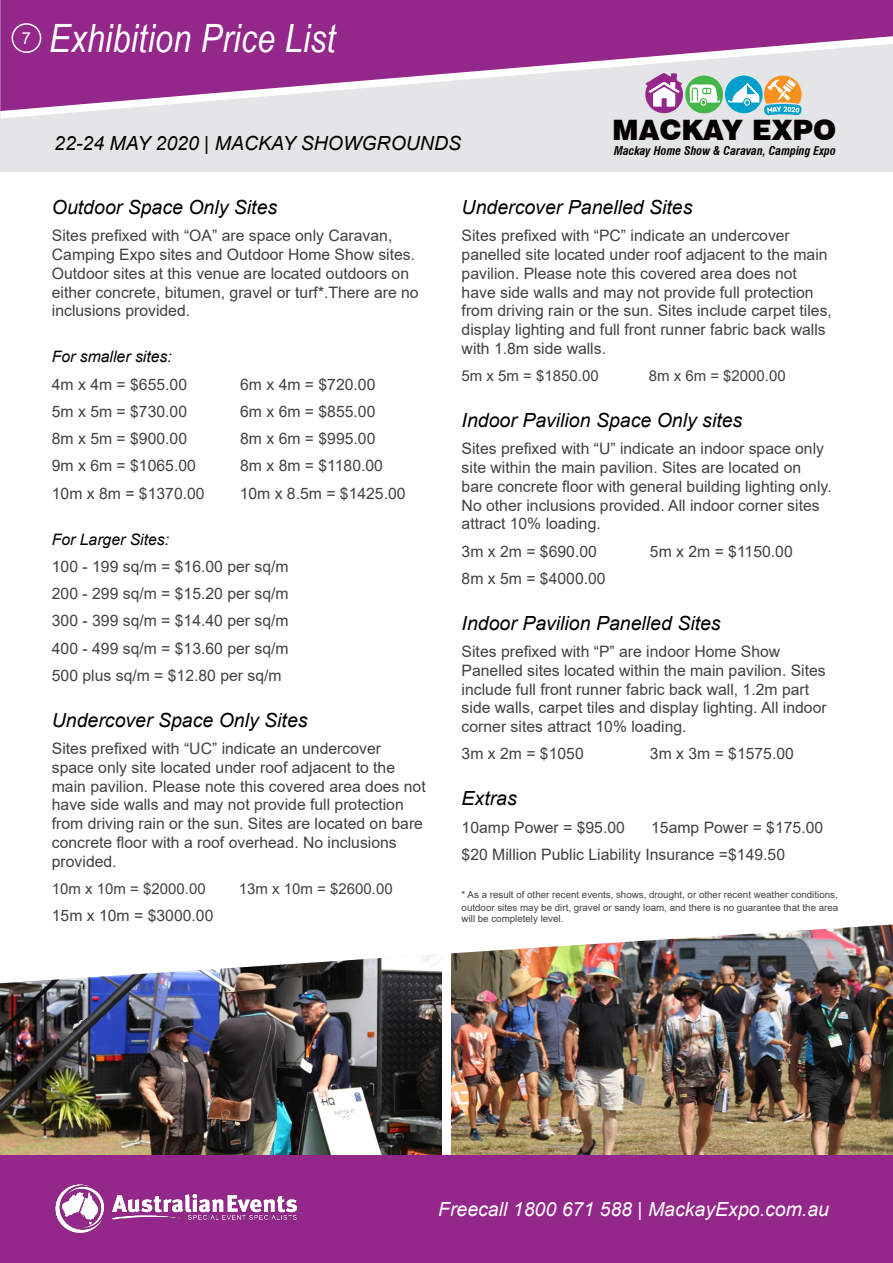
<style>
.page{position:relative;width:893px;height:1263px;background:#fff}
.page>*{position:absolute;margin:0;border:0;box-sizing:border-box;transform-origin:0 0}
.t1{font:italic 39px "Arial Narrow";letter-spacing:.01em;color:#fff}
.t2{font:900 28.2px "Swiss 721 BT";color:#040001}
.t3{font:italic 19.5px "Arial";color:#000}
.t4{font:italic 19.5px "Arial";color:#fff}
.t5{font:16.5px "Arial";color:#fff}
.t6{font:15.75px/18.8px "Arial";color:#414042}
.t7{font:italic 15.75px "Arial";color:#000}
.t8{font:15px "Arial";color:#414042}
.t9{font:italic 700 condensed 11.85px "Swiss 721 BT";color:#040001}
.t10{font:9.75px/13px "Arial";color:#414042}
</style>
<div class="page">
<div style="left:0;top:0;width:893px;height:171px;background:#e4e5e6"></div>
<div style="left:0;top:0;width:893px;height:32px;background:#94278a"></div>
<svg style="left:0;top:32px;width:893px;height:87px"></svg>
<div style="left:645px;top:76px;width:38px;height:37px;background:#942789;border-radius:50%"></div>
<div style="left:685px;top:76px;width:38px;height:37px;background:#43b549;border-radius:50%"></div>
<div style="left:725px;top:76px;width:38px;height:37px;background:#00a0cd;border-radius:50%"></div>
<svg style="left:645px;top:73px;width:37px;height:34px"></svg>
<svg style="left:690px;top:84px;width:30px;height:23px"></svg>
<svg style="left:728px;top:76px;width:74px;height:39px"></svg>
<img style="left:0;top:954px;width:442px;height:201px">
<img style="left:451px;top:924px;width:442px;height:231px">
<div style="left:0;top:1155px;width:893px;height:108px;background:#94278a"></div>
<img style="left:55px;top:1184px;width:243px;height:49px">
<div style="left:12px;top:23px;width:29px;height:30px;border:2px solid #fff;border-radius:50%"></div>
<p class="t5" style="left:22px;top:27px;width:11px">7</p>
<h1 class="t1" style="left:49px;top:11px;width:288px">Exhibition Price List</h1>
<p class="t3" style="left:54px;top:131px;width:408px">22-24 MAY 2020 | MACKAY SHOWGROUNDS</p>
<h2 class="t2" style="left:612px;top:113px;width:226px">MACKAY EXPO</h2>
<p class="t9" style="left:614px;top:143px;width:223px">Mackay Home Show &amp; Caravan, Camping Expo</p>
<p class="t3" style="left:52px;top:195px;width:227px">Outdoor Space Only Sites</p>
<p class="t6" style="left:52px;top:226px;width:368px">Sites prefixed with “OA” are space only Caravan, Camping Expo sites and Outdoor Home Show sites.<br>Outdoor sites at this venue are located outdoors on either concrete, bitumen, gravel or turf*.There are no inclusions provided.</p>
<p class="t7" style="left:52px;top:347px;width:121px">For smaller sites:</p>
<p class="t6" style="left:52px;top:374px;width:137px">4m x 4m = $655.00</p>
<p class="t6" style="left:240px;top:374px;width:137px">6m x 4m = $720.00</p>
<p class="t6" style="left:52px;top:402px;width:137px">5m x 5m = $730.00</p>
<p class="t6" style="left:240px;top:402px;width:137px">6m x 6m = $855.00</p>
<p class="t6" style="left:52px;top:429px;width:137px">8m x 5m = $900.00</p>
<p class="t6" style="left:240px;top:429px;width:137px">8m x 6m = $995.00</p>
<p class="t6" style="left:52px;top:456px;width:146px">9m x 6m = $1065.00</p>
<p class="t6" style="left:240px;top:456px;width:144px">8m x 8m = $1180.00</p>
<p class="t6" style="left:52px;top:483px;width:154px">10m x 8m = $1370.00</p>
<p class="t6" style="left:240px;top:483px;width:167px">10m x 8.5m = $1425.00</p>
<p class="t7" style="left:52px;top:529px;width:119px">For Larger Sites:</p>
<p class="t6" style="left:52px;top:552px;width:238px;line-height:27.3px;text-align:justify">100 - 199 sq/m = $16.00 per sq/m 200 - 299 sq/m = $15.20 per sq/m 300 - 399 sq/m = $14.40 per sq/m 400 - 499 sq/m = $13.60 per sq/m 500 plus sq/m = $12.80 per sq/m</p>
<p class="t3" style="left:52px;top:707px;width:257px">Undercover Space Only Sites</p>
<p class="t6" style="left:52px;top:739px;width:375px">Sites prefixed with “UC” indicate an undercover space only site located under roof adjacent to the main pavilion. Please note this covered area does not have side walls and may not provide full protection from driving rain or the sun. Sites are located on bare concrete floor with a roof overhead. No inclusions provided.</p>
<p class="t8" style="left:52px;top:878px;width:155px">10m x 10m = $2000.00</p>
<p class="t8" style="left:239px;top:878px;width:155px">13m x 10m = $2600.00</p>
<p class="t6" style="left:52px;top:906px;width:163px">15m x 10m = $3000.00</p>
<p class="t3" style="left:462px;top:195px;width:232px">Undercover Panelled Sites</p>
<p class="t6" style="left:462px;top:226px;width:372px">Sites prefixed with “PC” indicate an undercover panelled site located under roof adjacent to the main pavilion. Please note this covered area does not have side walls and may not provide full protection from driving rain or the sun. Sites include carpet tiles, display lighting and full front runner fabric back walls with 1.8m side walls.</p>
<p class="t8" style="left:462px;top:365px;width:139px">5m x 5m = $1850.00</p>
<p class="t8" style="left:649px;top:365px;width:139px">8m x 6m = $2000.00</p>
<p class="t3" style="left:462px;top:408px;width:282px">Indoor Pavilion Space Only sites</p>
<p class="t6" style="left:462px;top:439px;width:372px">Sites prefixed with “U” indicate an indoor space only site within the main pavilion. Sites are located on bare concrete floor with general building lighting only.<br>No other inclusions provided. All indoor corner sites attract 10% loading.</p>
<p class="t6" style="left:462px;top:542px;width:137px">3m x 2m = $690.00</p>
<p class="t6" style="left:650px;top:542px;width:144px">5m x 2m = $1150.00</p>
<p class="t6" style="left:462px;top:569px;width:146px">8m x 5m = $4000.00</p>
<p class="t3" style="left:462px;top:610px;width:261px">Indoor Pavilion Panelled Sites</p>
<p class="t6" style="left:462px;top:642px;width:367px">Sites prefixed with “P” are indoor Home Show Panelled sites located within the main pavilion. Sites include full front runner fabric back wall, 1.2m part side walls, carpet tiles and display lighting. All indoor corner sites attract 10% loading.</p>
<p class="t6" style="left:462px;top:744px;width:124px">3m x 2m = $1050</p>
<p class="t6" style="left:650px;top:744px;width:146px">3m x 3m = $1575.00</p>
<p class="t3" style="left:462px;top:786px;width:57px">Extras</p>
<p class="t6" style="left:462px;top:818px;width:165px">10amp Power = $95.00</p>
<p class="t6" style="left:462px;top:813px;width:363px;line-height:27.3px;text-indent:190px">15amp Power = $175.00 $20 Million Public Liability Insurance =$149.50</p>
<p class="t10" style="left:462px;top:888px;width:378px">* As a result of other recent events, shows, drought, or other recent weather conditions, outdoor sites may be dirt, gravel or sandy loam, and there is no guarantee that the area</p>
<p class="t10" style="left:462px;top:912px;width:103px">will be completely level.</p>
<p class="t4" style="left:438px;top:1196px;width:392px">Freecall 1800 671 588 | MackayExpo.com.au</p>
</div>
